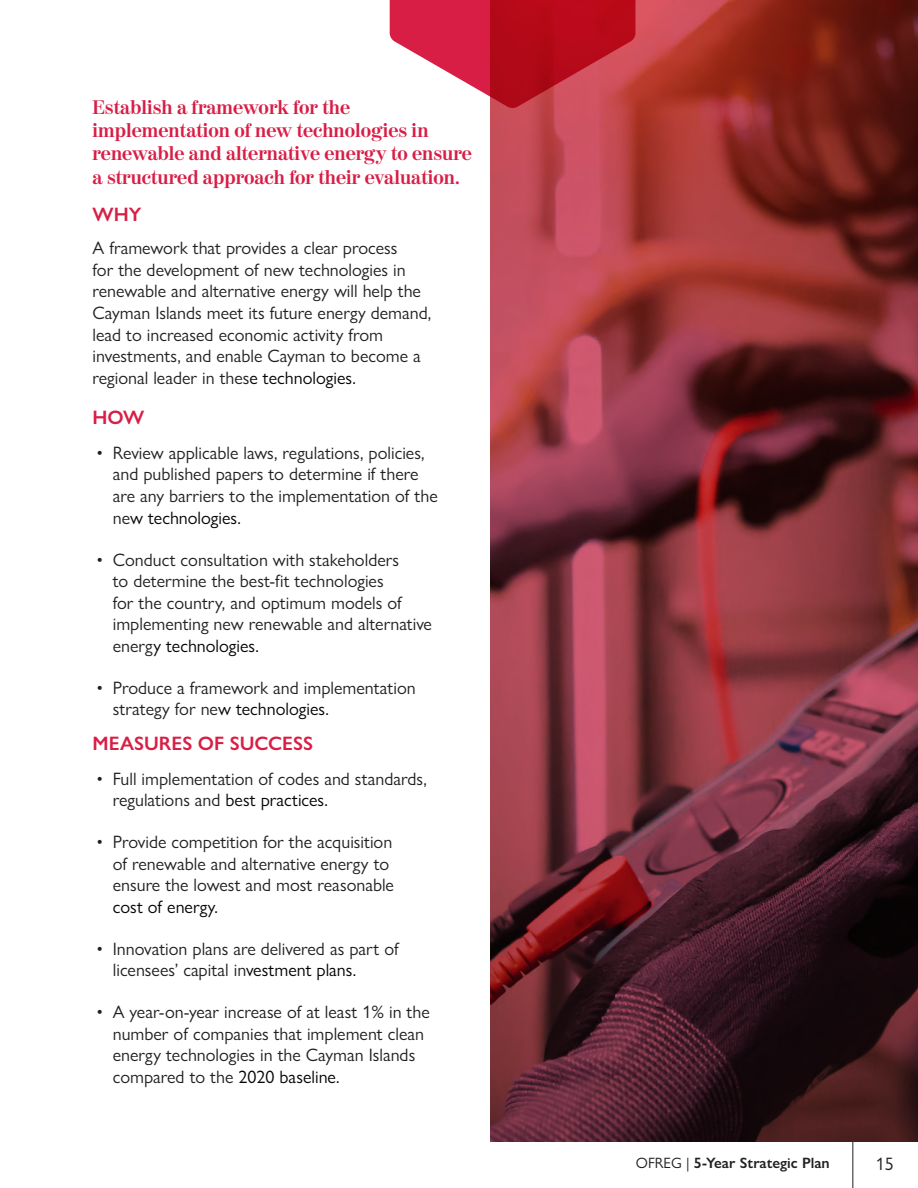
<style>
.page{position:relative;width:918px;height:1188px;background:#fff}
.page>*{position:absolute;margin:0;border:0;box-sizing:border-box;transform-origin:0 0}
.t1{font:700 19.5px/23.4px "Moderno FB";color:#d81d46}
.t2{font:600 19.5px "Gill Sans Nova";color:#d91e45}
.t3{font:18px/21.6px "Gill Sans Nova";color:#231f20}
.t4{font:18px "Gill Sans Nova";color:#040503}
.t5{font:600 15px "Gill Sans Nova";color:#231f20}
.s1{color:#040503}
.s2{font-weight:400}
</style>
<div class="page">
<svg style="left:490px;top:0;width:428px;height:1142px;background:#772d34"></svg>
<svg style="left:390px;top:0;width:245px;height:108px"></svg>
<hr style="left:852px;top:1142px;width:1px;height:46px;background:#231f20">
<p class="t1" style="left:93px;top:96px;width:381px">Establish a framework for the implementation of new technologies in renewable and alternative energy to ensure a structured approach for their evaluation.</p>
<p class="t2" style="left:93px;top:203px;width:50px">WHY</p>
<p class="t3" style="left:93px;top:237px;width:340px">A framework that provides a clear process<br>for the development of new technologies in renewable and alternative energy will help the Cayman Islands meet its future energy demand, lead to increased economic activity from investments, and enable Cayman to become a regional leader in thes<span class="s1">e technologies.</span></p>
<p class="t2" style="left:93px;top:406px;width:53px">HOW</p>
<p class="t3" style="left:113px;top:442px;width:327px;text-indent:-16px">• Review applicable laws, regulations, policies, and published papers to determine if there are any barriers to the implementation of the ne<span class="s1">w technologies.</span></p>
<p class="t3" style="left:113px;top:548px;width:321px;text-indent:-16px">• Conduct consultation with stakeholders<br>to determine the best-fit technologies<br>for the country, and optimum models of implementing new renewable and alternative energ<span class="s1">y technologies.</span></p>
<p class="t3" style="left:113px;top:677px;width:304px;text-indent:-16px">• Produce a framework and implementation strategy for ne<span class="s1">w technologies.</span></p>
<p class="t2" style="left:93px;top:731px;width:222px">MEASURES OF SUCCESS</p>
<p class="t3" style="left:113px;top:767px;width:316px;text-indent:-16px">• Full implementation of codes and standards, regulations and <span class="s1">best practices.</span></p>
<p class="t3" style="left:113px;top:831px;width:283px;text-indent:-16px">• Provide competition for the acquisition of renewable and alternative energy to ensure the lowest and most reasonable</p>
<p class="t4" style="left:113px;top:896px;width:107px">cost of energy.</p>
<p class="t3" style="left:113px;top:938px;width:288px;text-indent:-16px">• Innovation plans are delivered as part of licensees’ capital in<span class="s1">vestment plans.</span></p>
<p class="t3" style="left:113px;top:1001px;width:319px;text-indent:-16px">• A year-on-year increase of at least 1% in the number of companies that implement clean energy technologies in the Cayman Islands compared to the <span class="s1">2020 baseline.</span></p>
<p class="t5" style="left:636px;top:1154px;width:195px"><span class="s2">OFREG |</span> 5-Year Strategic Plan</p>
<p class="t3" style="left:876px;top:1153px;width:19px">15</p>
</div>
